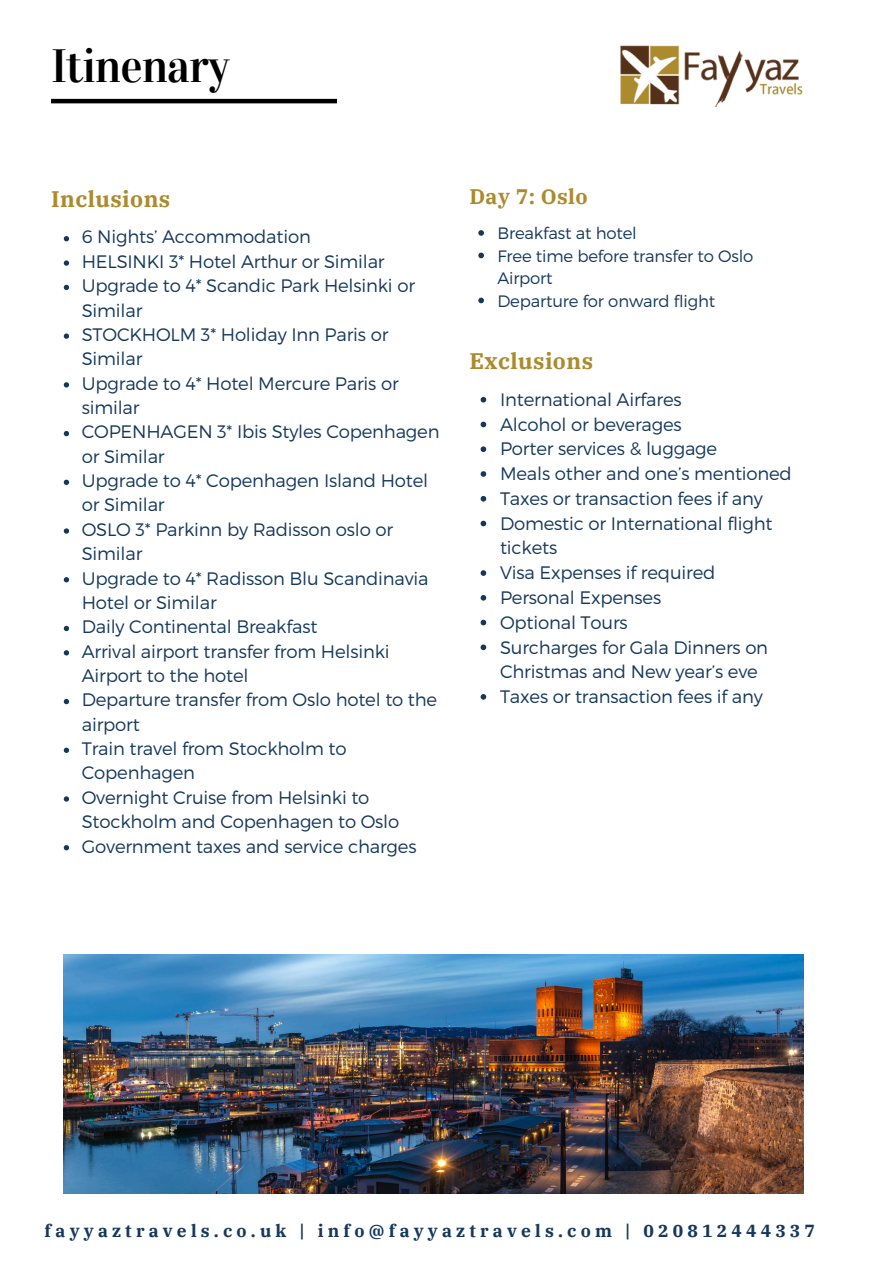
<style>
.page{position:relative;width:894px;height:1264px;background:#fff}
.page>*{position:absolute;margin:0;border:0;box-sizing:border-box;transform-origin:0 0}
.t1{font:46.5px "Vidaloka";letter-spacing:-.02em;color:#000}
.t2{font:700 22.35px "IBM Plex Serif";letter-spacing:.02em;color:#ac8a2e}
.t3{font:700 21px "IBM Plex Serif";letter-spacing:.02em;color:#ac8a2e}
.t4{font:300 18px/24.3px "Montserrat";letter-spacing:-.01em;color:#14385c}
.t5{font:700 17.4px "IBM Plex Serif";letter-spacing:.24em;color:#14385c}
.t6{font:300 16.5px/22.5px "Montserrat";letter-spacing:-.01em;color:#14385c}
</style>
<div class="page">
<img style="left:620px;top:46px;width:183px;height:61px">
<hr style="left:51px;top:99px;width:286px;height:4px;background:#000">
<img style="left:63px;top:955px;width:740px;height:238px">
<svg style="left:64px;top:236px;width:5px;height:5px"></svg>
<svg style="left:64px;top:260px;width:5px;height:6px"></svg>
<svg style="left:64px;top:285px;width:5px;height:5px"></svg>
<svg style="left:64px;top:333px;width:5px;height:6px"></svg>
<svg style="left:64px;top:382px;width:5px;height:5px"></svg>
<svg style="left:64px;top:431px;width:5px;height:5px"></svg>
<svg style="left:64px;top:479px;width:5px;height:6px"></svg>
<svg style="left:64px;top:528px;width:5px;height:5px"></svg>
<svg style="left:64px;top:577px;width:5px;height:5px"></svg>
<svg style="left:64px;top:626px;width:5px;height:5px"></svg>
<svg style="left:64px;top:650px;width:5px;height:5px"></svg>
<svg style="left:64px;top:699px;width:5px;height:5px"></svg>
<svg style="left:64px;top:747px;width:5px;height:6px"></svg>
<svg style="left:64px;top:796px;width:5px;height:5px"></svg>
<svg style="left:64px;top:845px;width:5px;height:5px"></svg>
<svg style="left:480px;top:397px;width:6px;height:5px"></svg>
<svg style="left:480px;top:421px;width:6px;height:6px"></svg>
<svg style="left:480px;top:446px;width:6px;height:6px"></svg>
<svg style="left:480px;top:471px;width:6px;height:6px"></svg>
<svg style="left:480px;top:496px;width:6px;height:5px"></svg>
<svg style="left:480px;top:520px;width:6px;height:6px"></svg>
<svg style="left:480px;top:570px;width:6px;height:6px"></svg>
<svg style="left:480px;top:595px;width:6px;height:5px"></svg>
<svg style="left:480px;top:619px;width:6px;height:6px"></svg>
<svg style="left:480px;top:644px;width:6px;height:6px"></svg>
<svg style="left:480px;top:694px;width:6px;height:5px"></svg>
<svg style="left:478px;top:230px;width:6px;height:6px"></svg>
<svg style="left:478px;top:253px;width:6px;height:5px"></svg>
<svg style="left:478px;top:298px;width:6px;height:5px"></svg>
<p class="t1" style="left:51px;top:38px;width:180px">Itinenary</p>
<h2 class="t2" style="left:51px;top:184px;width:121px">Inclusions</h2>
<p class="t4" style="left:82px;top:224px;width:230px">6 Nights’ Accommodation</p>
<p class="t4" style="left:82px;top:248px;width:304px">HELSINKI 3* Hotel Arthur or Similar</p>
<p class="t4" style="left:82px;top:273px;width:334px">Upgrade to 4* Scandic Park Helsinki or<br>Similar</p>
<p class="t4" style="left:82px;top:321px;width:308px">STOCKHOLM 3* Holiday Inn Paris or<br>Similar</p>
<p class="t4" style="left:82px;top:370px;width:318px">Upgrade to 4* Hotel Mercure Paris or similar</p>
<p class="t4" style="left:82px;top:419px;width:359px">COPENHAGEN 3* Ibis Styles Copenhagen or Similar</p>
<p class="t4" style="left:82px;top:467px;width:348px">Upgrade to 4* Copenhagen Island Hotel or Similar</p>
<p class="t4" style="left:82px;top:516px;width:313px">OSLO 3* Parkinn by Radisson oslo or<br>Similar</p>
<p class="t4" style="left:82px;top:565px;width:348px">Upgrade to 4* Radisson Blu Scandinavia<br>Hotel or Similar</p>
<p class="t4" style="left:82px;top:613px;width:237px">Daily Continental Breakfast</p>
<p class="t4" style="left:82px;top:638px;width:309px">Arrival airport transfer from Helsinki<br>Airport to the hotel</p>
<p class="t4" style="left:82px;top:687px;width:357px">Departure transfer from Oslo hotel to the airport</p>
<p class="t4" style="left:82px;top:735px;width:266px">Train travel from Stockholm to<br>Copenhagen</p>
<p class="t4" style="left:82px;top:784px;width:319px">Overnight Cruise from Helsinki to<br>Stockholm and Copenhagen to Oslo</p>
<p class="t4" style="left:82px;top:833px;width:336px">Government taxes and service charges</p>
<h3 class="t3" style="left:469px;top:182px;width:120px">Day 7: Oslo</h3>
<p class="t6" style="left:497px;top:221px;width:141px">Breakfast at hotel</p>
<p class="t6" style="left:497px;top:244px;width:257px">Free time before transfer to Oslo<br>Airport</p>
<p class="t6" style="left:497px;top:289px;width:219px">Departure for onward flight</p>
<p class="t2" style="left:469px;top:346px;width:125px">Exclusions</p>
<p class="t4" style="left:500px;top:386px;width:183px">International Airfares</p>
<p class="t4" style="left:500px;top:411px;width:183px">Alcohol or beverages</p>
<p class="t4" style="left:500px;top:436px;width:218px">Porter services &amp; luggage</p>
<h2 class="t4" style="left:500px;top:461px;width:293px">Meals other and one’s mentioned</h2>
<p class="t4" style="left:500px;top:485px;width:264px">Taxes or transaction fees if any</p>
<p class="t4" style="left:500px;top:510px;width:274px;line-height:24.8px">Domestic or International flight tickets</p>
<p class="t4" style="left:500px;top:560px;width:217px">Visa Expenses if required</p>
<p class="t4" style="left:500px;top:584px;width:163px">Personal Expenses</p>
<p class="t4" style="left:500px;top:609px;width:129px">Optional Tours</p>
<p class="t4" style="left:500px;top:634px;width:269px;line-height:24.8px">Surcharges for Gala Dinners on<br>Christmas and New year’s eve</p>
<p class="t4" style="left:500px;top:683px;width:264px">Taxes or transaction fees if any</p>
<p class="t5" style="left:45px;top:1219px;width:771px">fayyaztravels.co.uk | info@fayyaztravels.com | 020812444337</p>
</div>
